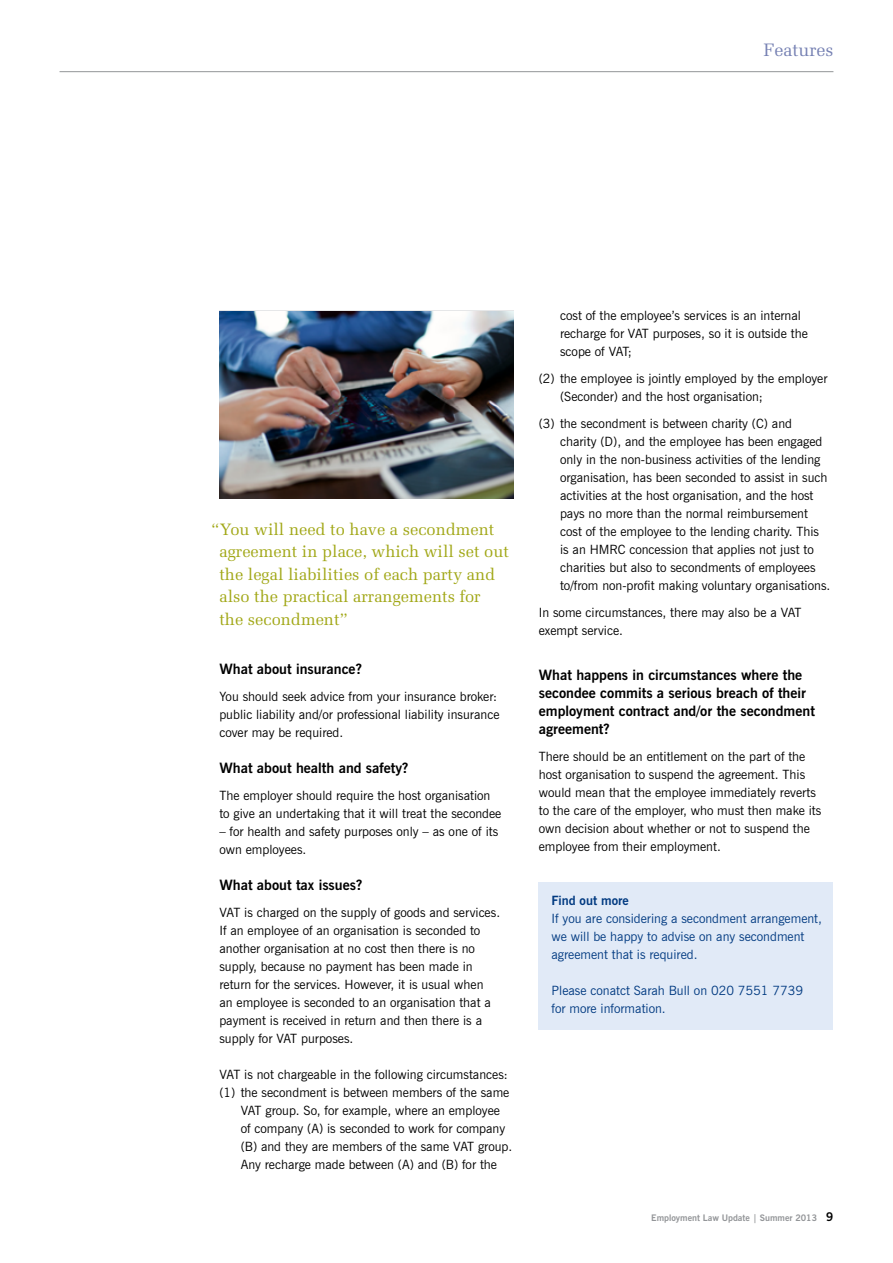
<style>
.page{position:relative;width:893px;height:1263px;background:#fff}
.page>*{position:absolute;margin:0;border:0;box-sizing:border-box;transform-origin:0 0}
.t1{font:18px "Melior LT Std";color:#7681b3}
.t2{font:16.5px/22.5px "Melior LT Std";color:#a1a716}
.t3{font:700 14.25px/18px "News Gothic BT";color:#000}
.t4{font:12.75px/18px "News Gothic BT";color:#000}
.t5{font:12.75px/18px "News Gothic BT";color:#013a81}
.t6{font:700 12.75px "News Gothic BT";color:#013a81}
.t7{font:700 9px "News Gothic BT";color:#939598}
.s1{font-size:12px;color:#000}
</style>
<div class="page">
<hr style="left:60px;top:71px;width:773px;height:1px;background:#939598">
<div style="left:538px;top:882px;width:295px;height:148px;background:#e1eaf7"></div>
<img style="left:219px;top:311px;width:295px;height:188px">
<h1 class="t1" style="left:763px;top:39px;width:71px">Features</h1>
<p class="t2" style="left:219px;top:518px;width:291px;text-indent:-8px">“You will need to have a secondment agreement in place, which will set out the legal liabilities of each party and also the practical arrangements for<br>the secondment”</p>
<p class="t3" style="left:219px;top:660px;width:144px">What about insurance?</p>
<p class="t4" style="left:219px;top:687px;width:282px">You should seek advice from your insurance broker: public liability and/or professional liability insurance cover may be required.</p>
<p class="t3" style="left:219px;top:759px;width:191px">What about health and safety?</p>
<p class="t4" style="left:219px;top:786px;width:283px">The employer should require the host organisation to give an undertaking that it will treat the secondee</p>
<p class="t4" style="left:219px;top:822px;width:280px">– for health and safety purposes only – as one of its own employees.</p>
<p class="t3" style="left:219px;top:876px;width:144px">What about tax issues?</p>
<p class="t4" style="left:219px;top:903px;width:282px">VAT is charged on the supply of goods and services.<br>If an employee of an organisation is seconded to another organisation at no cost then there is no supply, because no payment has been made in return for the services. However, it is usual when<br>an employee is seconded to an organisation that a payment is received in return and then there is a supply for VAT purposes.</p>
<p class="t4" style="left:219px;top:1065px;width:290px">VAT is not chargeable in the following circumstances:</p>
<p class="t4" style="left:219px;top:1083px;width:292px">(1) the secondment is between members of the same</p>
<p class="t4" style="left:241px;top:1101px;width:261px">VAT group. So, for example, where an employee</p>
<p class="t4" style="left:241px;top:1119px;width:266px">of company (A) is seconded to work for company</p>
<p class="t4" style="left:241px;top:1137px;width:273px">(B) and they are members of the same VAT group.</p>
<p class="t4" style="left:241px;top:1155px;width:258px">Any recharge made between (A) and (B) for the</p>
<p class="t4" style="left:560px;top:307px;width:249px">cost of the employee’s services is an internal recharge for VAT purposes, so it is outside the scope of VAT;</p>
<p class="t4" style="left:560px;top:370px;width:269px;text-indent:-21px">(2) the employee is jointly employed by the employer (Seconder) and the host organisation;</p>
<p class="t4" style="left:560px;top:415px;width:272px;text-indent:-21px">(3) the secondment is between charity (C) and charity (D), and the employee has been engaged only in the non-business activities of the lending organisation, has been seconded to assist in such activities at the host organisation, and the host pays no more than the normal reimbursement cost of the employee to the lending charity. This is an HMRC concession that applies not just to charities but also to secondments of employees to/from non-profit making voluntary organisations.</p>
<p class="t4" style="left:539px;top:604px;width:264px">In some circumstances, there may also be a VAT exempt service.</p>
<p class="t3" style="left:539px;top:666px;width:278px">What happens in circumstances where the secondee commits a serious breach of their employment contract and/or the secondment agreement?</p>
<p class="t4" style="left:539px;top:748px;width:284px">There should be an entitlement on the part of the host organisation to suspend the agreement. This would mean that the employee immediately reverts to the care of the employer, who must then make its own decision about whether or not to suspend the employee from their employment.</p>
<p class="t6" style="left:552px;top:893px;width:79px">Find out more</p>
<p class="t5" style="left:552px;top:910px;width:272px">If you are considering a secondment arrangement, we will be happy to advise on any secondment agreement that is required.</p>
<p class="t5" style="left:552px;top:982px;width:253px">Please conatct Sarah Bull on 020 7551 7739 for more information.</p>
<p class="t7" style="left:651px;top:1212px;width:184px">Employment Law Update | Summer 2013 <span class="s1">9</span></p>
</div>
